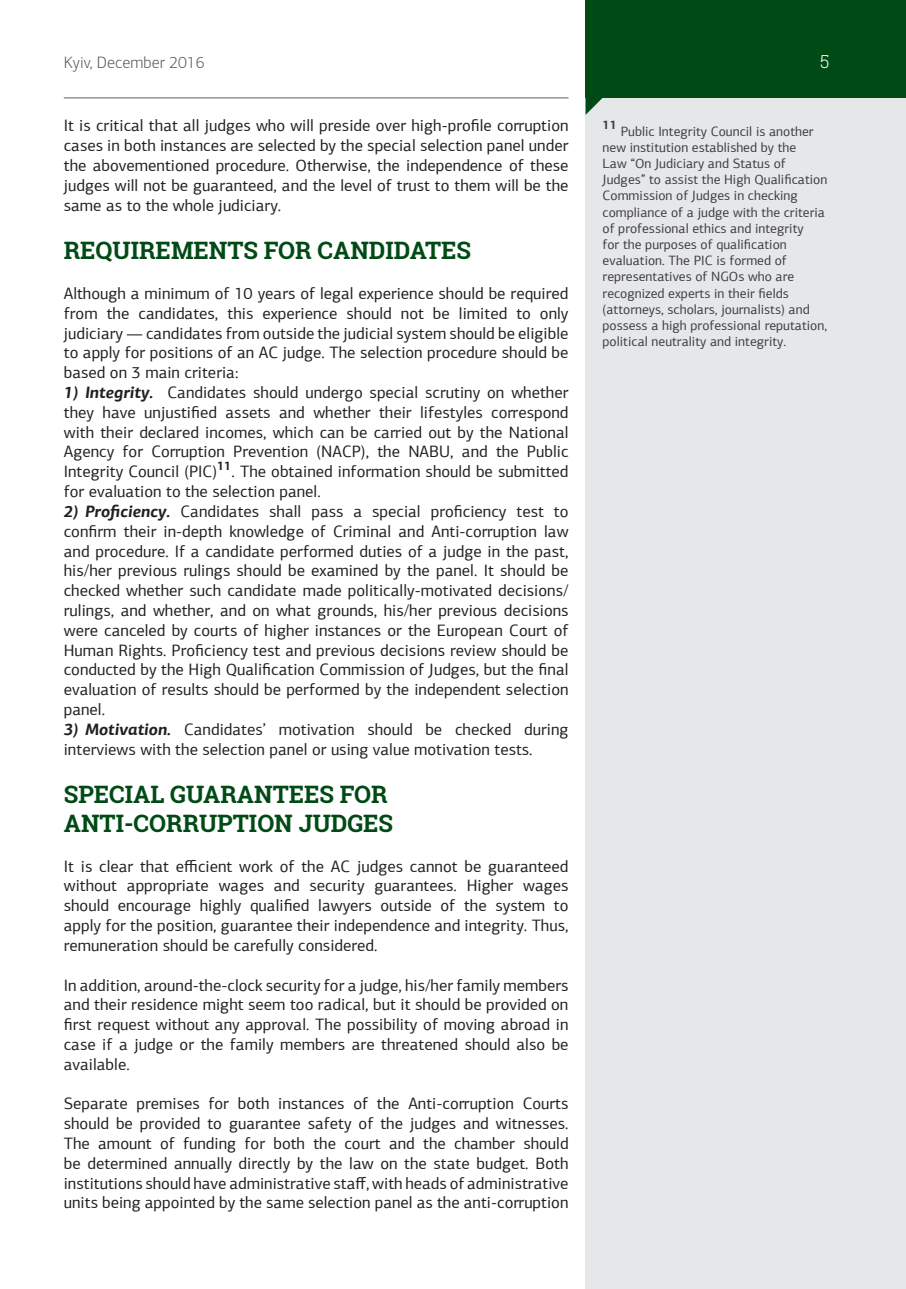
<style>
.page{position:relative;width:906px;height:1289px;background:#fff}
.page>*{position:absolute;margin:0;border:0;box-sizing:border-box;transform-origin:0 0}
.t1{font:700 24px "Roboto Slab";color:#004a15}
.t2{font:300 18px "Roboto Slab";color:#fff}
.t3{font:16.5px/19.8px "PF Agora Sans Pro";color:#231f20;text-align:justify}
.t4{font:300 16.5px "PF Agora Sans Pro";color:#57585a}
.t5{font:13.5px/16.2px "PF Agora Sans Pro";color:#3e3e3f}
.t6{font:700 12.3px "PF Agora Sans Pro";color:#3e3e3f}
.s1{font-weight:700;font-style:italic}
</style>
<div class="page">
<div style="left:585px;top:0;width:321px;height:1288px;background:#e6e7e9"></div>
<div style="left:585px;top:0;width:321px;height:98px;background:#004a15"></div>
<hr style="left:64px;top:97px;width:504px;height:2px;background:#939598">
<svg style="left:585px;top:98px;width:18px;height:17px"></svg>
<p class="t4" style="left:64px;top:53px;width:142px">Kyiv, December 2016</p>
<p class="t2" style="left:820px;top:49px;width:11px">5</p>
<p class="t3" style="left:64px;top:116px;width:506px">It is critical that all judges who will preside over high-profile corruption cases in both instances are selected by the special selection panel under the abovementioned procedure. Otherwise, the independence of these judges will not be guaranteed, and the level of trust to them will be the same as to the whole judiciary.</p>
<p class="t1" style="left:64px;top:234px;width:409px">REQUIREMENTS FOR CANDIDATES</p>
<p class="t3" style="left:64px;top:283px;width:506px">Although a minimum of 10 years of legal experience should be required from the candidates, this experience should not be limited to only judiciary — candidates from outside the judicial system should be eligible to apply for positions of an AC judge. The selection procedure should be based on 3 main criteria:</p>
<p class="t3" style="left:64px;top:382px;width:506px"><span class="s1">1) Integrity.</span> Candidates should undergo special scrutiny on whether they have unjustified assets and whether their lifestyles correspond with their declared incomes, which can be carried out by the National Agency for Corruption Prevention (NACP), the NABU, and the Public Integrity Council (PIC)<sup>11</sup>. The obtained information should be submitted for evaluation to the selection panel.</p>
<p class="t3" style="left:64px;top:501px;width:506px"><span class="s1">2) Proficiency.</span> Candidates shall pass a special proficiency test to confirm their in-depth knowledge of Criminal and Anti-corruption law and procedure. If a candidate performed duties of a judge in the past, his/her previous rulings should be examined by the panel. It should be checked whether such candidate made politically-motivated decisions/ rulings, and whether, and on what grounds, his/her previous decisions were canceled by courts of higher instances or the European Court of Human Rights. Proficiency test and previous decisions review should be conducted by the High Qualification Commission of Judges, but the final evaluation of results should be performed by the independent selection panel.</p>
<p class="t3" style="left:64px;top:719px;width:506px"><span class="s1">3) Motivation.</span> Candidates’ motivation should be checked during interviews with the selection panel or using value motivation tests.</p>
<p class="t1" style="left:64px;top:778px;width:325px">SPECIAL GUARANTEES FOR</p>
<p class="t1" style="left:64px;top:806px;width:331px">ANTI-CORRUPTION JUDGES</p>
<p class="t3" style="left:64px;top:856px;width:506px">It is clear that efficient work of the AC judges cannot be guaranteed without appropriate wages and security guarantees. Higher wages should encourage highly qualified lawyers outside of the system to apply for the position, guarantee their independence and integrity. Thus, remuneration should be carefully considered.</p>
<p class="t3" style="left:64px;top:975px;width:506px">In addition, around-the-clock security for a judge, his/her family members and their residence might seem too radical, but it should be provided on first request without any approval. The possibility of moving abroad in case if a judge or the family members are threatened should also be available.</p>
<p class="t3" style="left:64px;top:1093px;width:506px">Separate premises for both instances of the Anti-corruption Courts should be provided to guarantee safety of the judges and witnesses.<br>The amount of funding for both the court and the chamber should be determined annually directly by the law on the state budget. Both institutions should have administrative staff, with heads of administrative units being appointed by the same selection panel as the anti-corruption</p>
<p class="t6" style="left:602px;top:117px;width:16px">11</p>
<p class="t5" style="left:602px;top:123px;width:226px;text-indent:18px">Public Integrity Council is another new institution established by the<br>Law “On Judiciary and Status of Judges” to assist the High Qualification Commission of Judges in checking compliance of a judge with the criteria of professional ethics and integrity<br>for the purposes of qualification evaluation. The PIC is formed of representatives of NGOs who are recognized experts in their fields (attorneys, scholars, journalists) and possess a high professional reputation, political neutrality and integrity.</p>
</div>
